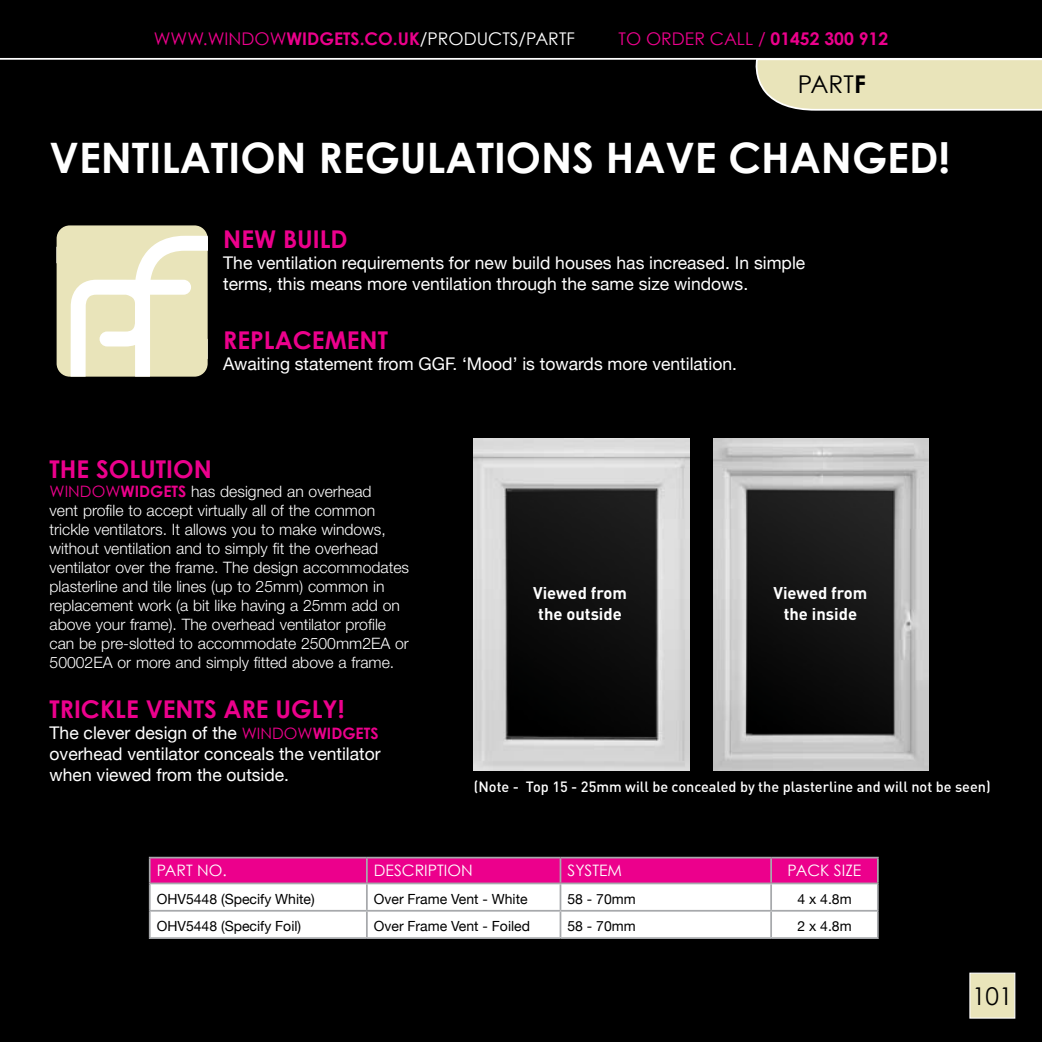
<style>
.page{position:relative;width:1042px;height:1042px;background:#000}
.page>*{position:absolute;margin:0;border:0;box-sizing:border-box;transform-origin:0 0}
.t1{font:700 42px "Century Gothic";color:#fff}
.t2{font:700 24.5px "Century Gothic";color:#ec008c}
.t3{font:24.5px "Century Gothic";color:#000}
.t4{font:17.5px/21px "Helvetica Neue";color:#fff}
.t5{font:17.5px "Century Gothic";color:#ec008c}
.t6{font:17.5px "Century Gothic";color:#fff}
.t7{font:700 16.8px/20.1px "DIN";color:#fff;text-align:center}
.t8{font:300 15.75px/18.9px "Helvetica Neue CE";color:#fff}
.t9{font:15.75px "Century Gothic";color:#fff}
.t10{font:700 15.75px "Century Gothic";color:#ec008c}
.t11{font:15.75px "Century Gothic";color:#ec008c}
.t12{font:500 14.7px "DIN";color:#fff}
.t13{font:14px "Helvetica Neue";color:#000}
.s1{font-weight:700}
.s2{font-weight:700;color:#ec008c}
.s3{font-family:"Century Gothic";font-weight:700;color:#ec008c}
.s4{font-family:"Century Gothic";font-size:15.75px;color:#ec008c}
</style>
<div class="page">
<svg style="left:0;top:58px;width:751px;height:2px;background:#dadada"></svg>
<svg style="left:751px;top:58px;width:291px;height:53px;background:#ddd9b4"></svg>
<div style="left:969px;top:972px;width:46px;height:46px;background:#e9e4ba;border:1px solid #fff"></div>
<div style="left:57px;top:225px;width:151px;height:152px;background:#e9e4ba;border-radius:13px"></div>
<svg style="left:56px;top:236px;width:152px;height:141px"></svg>
<img style="left:474px;top:438px;width:215px;height:333px">
<img style="left:713px;top:438px;width:215px;height:333px">
<svg style="left:151px;top:858px;width:726px;height:79px;background:#f7aed9"></svg>
<hr style="left:149px;top:857px;width:218px;height:1px;background:#a7a9ac">
<hr style="left:149px;top:858px;width:2px;height:24px;background:#a7a9ac">
<hr style="left:367px;top:857px;width:193px;height:1px;background:#a7a9ac">
<hr style="left:366px;top:858px;width:2px;height:24px;background:#a7a9ac">
<hr style="left:560px;top:857px;width:211px;height:1px;background:#a7a9ac">
<hr style="left:559px;top:858px;width:2px;height:24px;background:#a7a9ac">
<hr style="left:771px;top:857px;width:108px;height:1px;background:#a7a9ac">
<hr style="left:770px;top:858px;width:2px;height:24px;background:#a7a9ac">
<hr style="left:877px;top:858px;width:2px;height:24px;background:#a7a9ac">
<hr style="left:149px;top:882px;width:218px;height:2px;background:#a7a9ac">
<hr style="left:149px;top:884px;width:2px;height:26px;background:#a7a9ac">
<hr style="left:367px;top:882px;width:193px;height:2px;background:#a7a9ac">
<hr style="left:366px;top:884px;width:2px;height:26px;background:#a7a9ac">
<hr style="left:560px;top:882px;width:211px;height:2px;background:#a7a9ac">
<hr style="left:559px;top:884px;width:2px;height:26px;background:#a7a9ac">
<hr style="left:771px;top:882px;width:108px;height:2px;background:#a7a9ac">
<hr style="left:770px;top:884px;width:2px;height:26px;background:#a7a9ac">
<hr style="left:877px;top:884px;width:2px;height:26px;background:#a7a9ac">
<hr style="left:149px;top:910px;width:218px;height:1px;background:#a7a9ac">
<hr style="left:149px;top:911px;width:2px;height:26px;background:#a7a9ac">
<hr style="left:367px;top:910px;width:193px;height:1px;background:#a7a9ac">
<hr style="left:366px;top:911px;width:2px;height:26px;background:#a7a9ac">
<hr style="left:560px;top:910px;width:211px;height:1px;background:#a7a9ac">
<hr style="left:559px;top:911px;width:2px;height:26px;background:#a7a9ac">
<hr style="left:771px;top:910px;width:108px;height:1px;background:#a7a9ac">
<hr style="left:770px;top:911px;width:2px;height:26px;background:#a7a9ac">
<hr style="left:877px;top:911px;width:2px;height:26px;background:#a7a9ac">
<hr style="left:149px;top:937px;width:218px;height:2px;background:#a7a9ac">
<hr style="left:367px;top:937px;width:193px;height:2px;background:#a7a9ac">
<hr style="left:560px;top:937px;width:211px;height:2px;background:#a7a9ac">
<hr style="left:771px;top:937px;width:108px;height:2px;background:#a7a9ac">
<p class="t5" style="left:154px;top:28px;width:159px">WWW.WINDOW<span class="s1">WIDGETS</span></p>
<p class="t6" style="left:360px;top:28px;width:217px"><span class="s2">.CO.UK</span>/PRODUCTS/PARTF</p>
<p class="t5" style="left:618px;top:28px;width:271px">TO ORDER CALL / <span class="s1">01452 300 912</span></p>
<h2 class="t3" style="left:798px;top:69px;width:70px">PART<span class="s1">F</span></h2>
<h1 class="t1" style="left:50px;top:131px;width:902px">VENTILATION REGULATIONS HAVE CHANGED!</h1>
<h2 class="t2" style="left:223px;top:224px;width:87px">NEW BUILD</h2>
<p class="t4" style="left:223px;top:252px;width:583px">The ventilation requirements for new build houses has increased. In simple terms, this means more ventilation through the same size windows.</p>
<h2 class="t2" style="left:223px;top:325px;width:138px">REPLACEMENT</h2>
<p class="t4" style="left:223px;top:353px;width:515px">Awaiting statement from GGF. ‘Mood’ is towards more ventilation.</p>
<h2 class="t2" style="left:50px;top:453px;width:164px">TH E SOLUTION</h2>
<p class="t11" style="left:50px;top:481px;width:27px">WINDOW</p>
<p class="t8" style="left:50px;top:482px;width:361px;text-indent:71px"><span class="s3">WIDGETS</span> has designed an overhead<br>vent profile to accept virtually all of the common trickle ventilators. It allows you to make windows, without ventilation and to simply fit the overhead ventilator over the frame. The design accommodates plasterline and tile lines (up to 25mm) common in replacement work (a bit like having a 25mm add on above your frame). The overhead ventilator profile can be pre-slotted to accommodate 2500mm2EA or 50002EA or more and simply fitted above a frame.</p>
<h2 class="t2" style="left:50px;top:694px;width:296px">TRICKLE VENTS ARE UGLY!</h2>
<p class="t4" style="left:50px;top:722px;width:220px">The clever design of the <span class="s4">WINDOW</span></p>
<p class="t10" style="left:313px;top:723px;width:67px">WIDGETS</p>
<p class="t4" style="left:50px;top:743px;width:332px">overhead ventilator conceals the ventilator when viewed from the outside.</p>
<p class="t7" style="left:533px;top:582px;width:95px">Viewed from the outside</p>
<p class="t7" style="left:773px;top:582px;width:95px">Viewed from the inside</p>
<p class="t12" style="left:474px;top:777px;width:518px">(Note - Top 15 - 25mm will be concealed by the plasterline and will not be seen)</p>
<p class="t9" style="left:157px;top:861px;width:72px">PART NO.</p>
<p class="t9" style="left:374px;top:861px;width:100px">DESCRIPTION</p>
<p class="t9" style="left:567px;top:861px;width:56px">SYSTEM</p>
<p class="t9" style="left:787px;top:861px;width:75px">PACK SIZE</p>
<p class="t13" style="left:157px;top:890px;width:159px">OHV5448 (Specify White)</p>
<p class="t13" style="left:374px;top:890px;width:155px">Over Frame Vent - White</p>
<p class="t13" style="left:567px;top:890px;width:70px">58 - 70mm</p>
<p class="t13" style="left:797px;top:890px;width:56px">4 x 4.8m</p>
<p class="t13" style="left:157px;top:918px;width:146px">OHV5448 (Specify Foil)</p>
<p class="t13" style="left:374px;top:918px;width:158px">Over Frame Vent - Foiled</p>
<p class="t13" style="left:567px;top:918px;width:70px">58 - 70mm</p>
<p class="t13" style="left:797px;top:918px;width:56px">2 x 4.8m</p>
<h2 class="t3" style="left:972px;top:981px;width:42px">101</h2>
</div>
